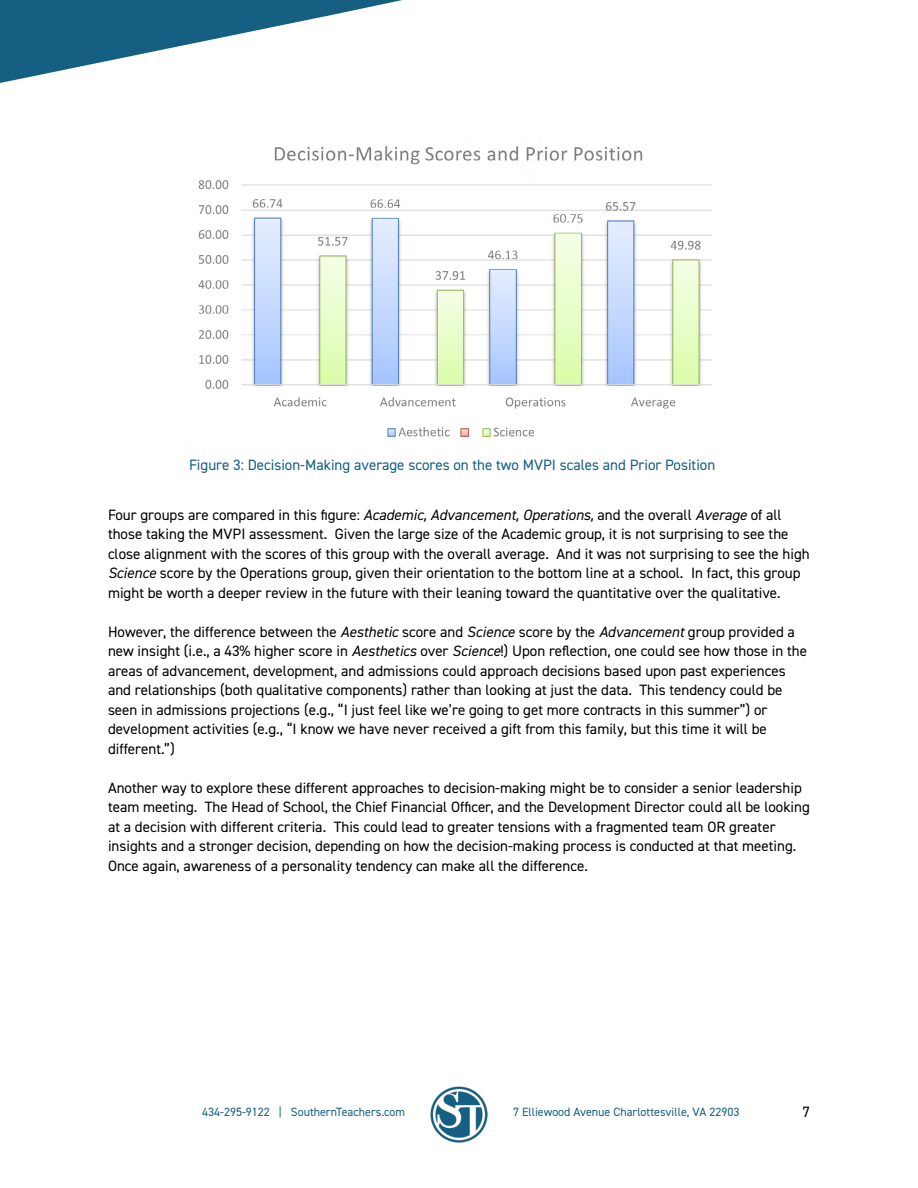
<style>
.page{position:relative;width:918px;height:1188px;background:#fff}
.page>*{position:absolute;margin:0;border:0;box-sizing:border-box;transform-origin:0 0}
.t1{font:15px/19.5px "DIN2014";color:#000}
.t2{font:15px "DIN2014";color:#155f83}
.t3{font:12px "DIN2014";color:#155f83}
.s1{font-style:italic}
</style>
<div class="page">
<svg style="left:0;top:0;width:402px;height:83px"></svg>
<img style="left:431px;top:1087px;width:56px;height:56px">
<img style="left:198px;top:146px;width:514px;height:291px">
<p class="t2" style="left:189px;top:456px;width:528px">Figure 3: Decision-Making average scores on the two MVPI scales and Prior Position</p>
<p class="t1" style="left:108px;top:505px;width:703px">Four groups are compared in this figure: <span class="s1">Academic, Advancement, Operations,</span> and the overall <span class="s1">Average</span> of all those taking the MVPI assessment. Given the large size of the Academic group, it is not surprising to see the close alignment with the scores of this group with the overall average. And it was not surprising to see the high <span class="s1">Science</span> score by the Operations group, given their orientation to the bottom line at a school. In fact, this group might be worth a deeper review in the future with their leaning toward the quantitative over the qualitative.</p>
<p class="t1" style="left:108px;top:622px;width:701px">However, the difference between the <span class="s1">Aesthetic</span> score and <span class="s1">Science</span> score by the <span class="s1">Advancement</span> group provided a new insight (i.e., a 43% higher score in <span class="s1">Aesthetics</span> over <span class="s1">Science</span>!) Upon reflection, one could see how those in the areas of advancement, development, and admissions could approach decisions based upon past experiences and relationships (both qualitative components) rather than looking at just the data. This tendency could be seen in admissions projections (e.g., “I just feel like we’re going to get more contracts in this summer”) or development activities (e.g., “I know we have never received a gift from this family, but this time it will be different.”)</p>
<p class="t1" style="left:108px;top:778px;width:703px">Another way to explore these different approaches to decision-making might be to consider a senior leadership team meeting. The Head of School, the Chief Financial Officer, and the Development Director could all be looking at a decision with different criteria. This could lead to greater tensions with a fragmented team OR greater insights and a stronger decision, depending on how the decision-making process is conducted at that meeting.<br>Once again, awareness of a personality tendency can make all the difference.</p>
<p class="t3" style="left:202px;top:1105px;width:204px">434-295-9122 | SouthernTeachers.com</p>
<p class="t3" style="left:513px;top:1105px;width:228px">7 Elliewood Avenue Charlottesville, VA 22903</p>
<p class="t1" style="left:803px;top:1102px;width:9px">7</p>
</div>
